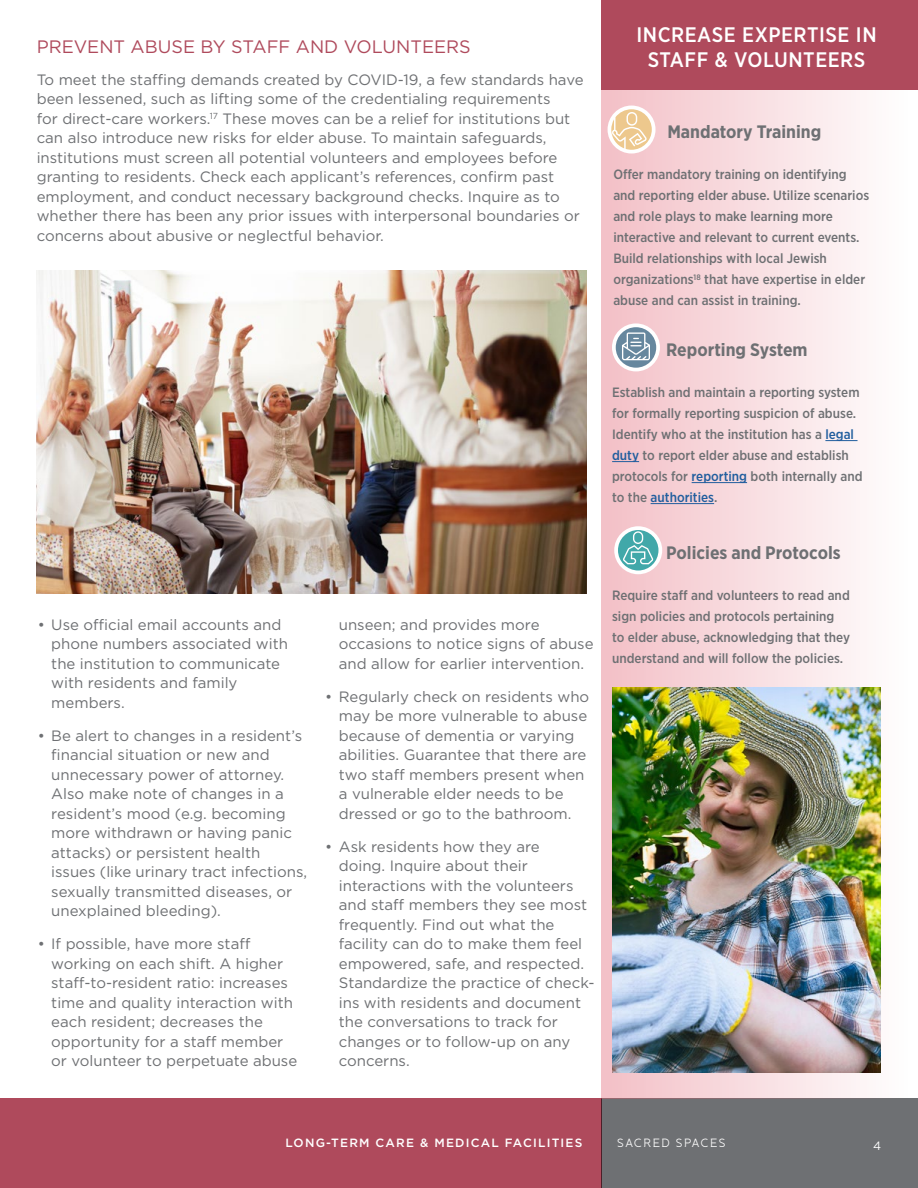
<style>
.page{position:relative;width:918px;height:1188px;background:#fff}
.page>*{position:absolute;margin:0;border:0;box-sizing:border-box;transform-origin:0 0}
.t1{font:500 21px/25.2px "Gotham Narrow";letter-spacing:.025em;color:#fff;text-align:center}
.t2{font:700 18px "Gotham Narrow";color:#6e7073}
.t3{font:18px "Gotham";color:#af4a5c}
.t4{font:15px/19.5px "Gotham";color:#6e7073}
.t5{font:500 13.5px/21px "Gotham Narrow";color:#6e7073}
.t6{font:500 12px "Gotham";letter-spacing:.1em;color:#fff}
.t7{font:12px "Banda";letter-spacing:.075em;color:#fff}
.t8{font:12px "Gotham";color:#fff}
.s1{color:#215e9e}
</style>
<div class="page">
<div style="left:602px;top:1098px;width:316px;height:90px;background:#6e7073"></div>
<div style="left:0;top:1098px;width:602px;height:90px;background:#af4a5c"></div>
<img style="left:37px;top:270px;width:550px;height:324px">
<div style="left:602px;top:90px;width:316px;height:1008px;background:linear-gradient(to right,#f2bfc6,#fff)"></div>
<div style="left:602px;top:0;width:316px;height:90px;background:#af4a5c"></div>
<hr style="left:825px;top:440px;width:33px;height:1px;background:#215e9e">
<svg style="left:612px;top:461px;width:27px;height:1px"></svg>
<hr style="left:692px;top:482px;width:55px;height:1px;background:#215e9e">
<hr style="left:651px;top:503px;width:63px;height:1px;background:#215e9e">
<div style="left:614px;top:526px;width:48px;height:48px;background:#fff;border-radius:50%"></div>
<svg style="left:618px;top:530px;width:40px;height:41px"></svg>
<div style="left:608px;top:106px;width:48px;height:48px;background:#fff;border-radius:50%"></div>
<svg style="left:611px;top:109px;width:41px;height:41px"></svg>
<div style="left:612px;top:323px;width:48px;height:48px;background:#fff;border-radius:50%"></div>
<svg style="left:616px;top:327px;width:40px;height:41px"></svg>
<img style="left:612px;top:688px;width:269px;height:384px">
<p class="t3" style="left:37px;top:35px;width:436px">PREVENT ABUSE BY STAFF AND VOLUNTEERS</p>
<p class="t4" style="left:37px;top:69px;width:548px">To meet the staffing demands created by COVID-19, a few standards have been lessened, such as lifting some of the credentialing requirements<br>for direct-care workers.<sup>17</sup> These moves can be a relief for institutions but can also introduce new risks for elder abuse. To maintain safeguards, institutions must screen all potential volunteers and employees before granting to residents. Check each applicant’s references, confirm past employment, and conduct necessary background checks. Inquire as to whether there has been any prior issues with interpersonal boundaries or concerns about abusive or neglectful behavior.</p>
<p class="t4" style="left:51px;top:614px;width:238px;text-indent:-14px">• Use official email accounts and phone numbers associated with the institution to communicate with residents and family members.</p>
<p class="t4" style="left:51px;top:725px;width:258px;text-indent:-14px">• Be alert to changes in a resident’s financial situation or new and unnecessary power of attorney.<br>Also make note of changes in a resident’s mood (e.g. becoming more withdrawn or having panic attacks) or persistent health issues (like urinary tract infections, sexually transmitted diseases, or unexplained bleeding).</p>
<p class="t4" style="left:51px;top:934px;width:248px;text-indent:-14px">• If possible, have more staff working on each shift. A higher staff-to-resident ratio: increases time and quality interaction with each resident; decreases the opportunity for a staff member or volunteer to perpetuate abuse</p>
<p class="t4" style="left:339px;top:614px;width:256px">unseen; and provides more occasions to notice signs of abuse and allow for earlier intervention.</p>
<p class="t4" style="left:339px;top:686px;width:252px;text-indent:-14px">• Regularly check on residents who may be more vulnerable to abuse because of dementia or varying abilities. Guarantee that there are two staff members present when a vulnerable elder needs to be dressed or go to the bathroom.</p>
<p class="t4" style="left:339px;top:836px;width:257px;text-indent:-14px">• Ask residents how they are<br>doing. Inquire about their interactions with the volunteers and staff members they see most frequently. Find out what the facility can do to make them feel empowered, safe, and respected.<br>Standardize the practice of check&shy;ins with residents and document the conversations to track for changes or to follow-up on any concerns.</p>
<h1 class="t1" style="left:637px;top:22px;width:242px">INCREASE EXPERTISE IN<br>STAFF &amp; VOLUNTEERS</h1>
<p class="t2" style="left:667px;top:120px;width:155px">Mandatory Training</p>
<p class="t5" style="left:613px;top:164px;width:257px">Offer mandatory training on identifying and reporting elder abuse. Utilize scenarios and role plays to make learning more interactive and relevant to current events.<br>Build relationships with local Jewish organizations<sup>18</sup> that have expertise in elder abuse and can assist in training.</p>
<p class="t2" style="left:666px;top:338px;width:143px">Reporting System</p>
<p class="t5" style="left:612px;top:382px;width:252px">Establish and maintain a reporting system for formally reporting suspicion of abuse.<br>Identify who at the institution has a <span class="s1">legal duty</span> to report elder abuse and establish protocols for <span class="s1">reporting</span> both internally and to the <span class="s1">authorities</span>.</p>
<p class="t2" style="left:666px;top:541px;width:176px">Policies and Protocols</p>
<p class="t5" style="left:612px;top:585px;width:239px">Require staff and volunteers to read and sign policies and protocols pertaining<br>to elder abuse, acknowledging that they understand and will follow the policies.</p>
<p class="t6" style="left:286px;top:1135px;width:298px">LONG-TERM CARE &amp; MEDICAL FACILITIES</p>
<p class="t7" style="left:617px;top:1136px;width:110px">SACRED SPACES</p>
<p class="t8" style="left:873px;top:1138px;width:10px">4</p>
</div>
